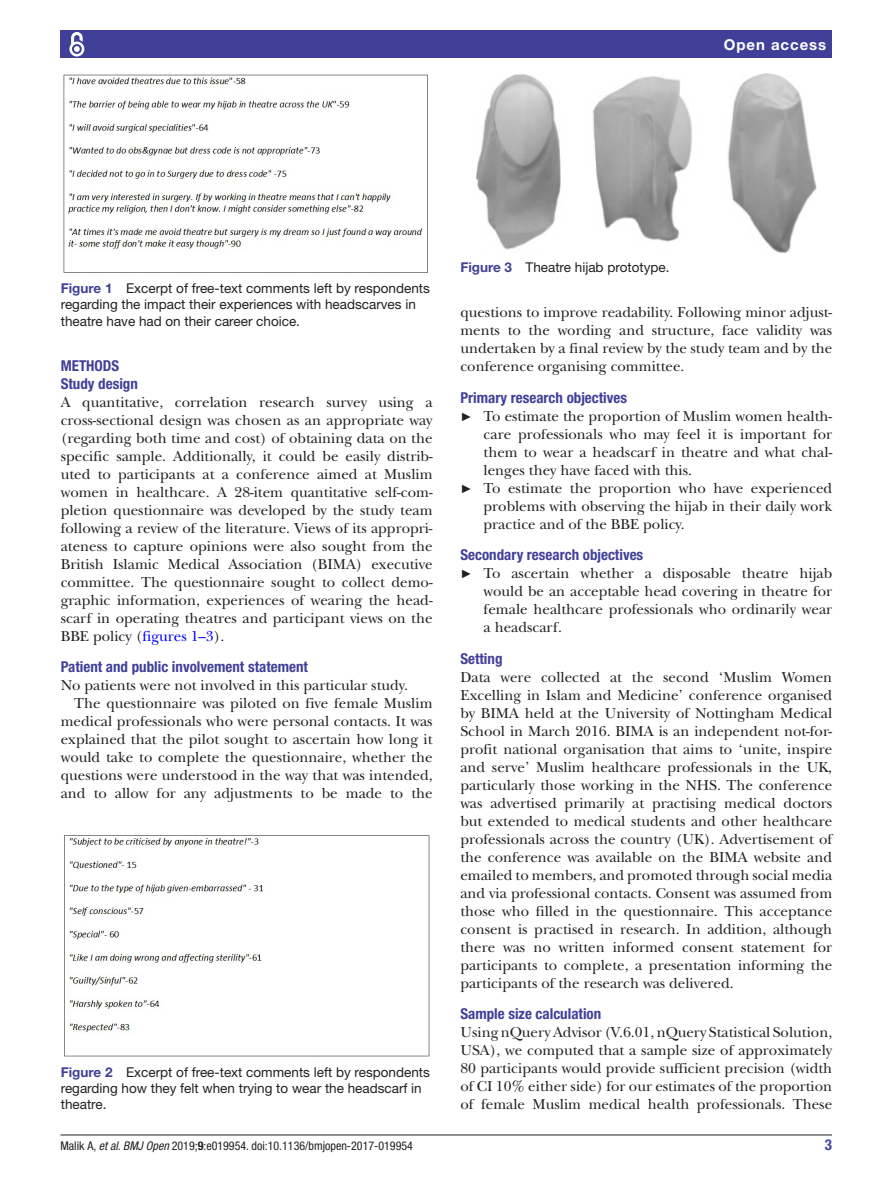
<style>
.page{position:relative;width:893px;height:1191px;background:#fff}
.page>*{position:absolute;margin:0;border:0;box-sizing:border-box;transform-origin:0 0}
.t1{font:15px/18px "New Baskerville";color:#231f20;text-align:justify}
.t2{font:700 condensed 15px/18px "Helvetica Neue LT Std";color:#414099}
.t3{font:700 15px "Helvetica Neue LT Std";letter-spacing:.065em;color:#fff}
.t4{font:13.5px/16.2px "Helvetica Neue LT Std";color:#231f20}
.t5{font:condensed 12px "Helvetica Neue LT Std";color:#231f20}
.s1{font-weight:700;color:#414099}
.s2{color:#00f}
.s3{font-family:"Arial";font-size:12px}
.s4{font-style:italic}
.s5{font-weight:700}
</style>
<div class="page">
<hr style="left:61px;top:1134px;width:771px;height:1px;background:#231f20">
<div style="left:61px;top:31px;width:771px;height:27px;background:#414099"></div>
<svg style="left:69px;top:32px;width:16px;height:25px"></svg>
<img style="left:63px;top:74px;width:365px;height:199px">
<img style="left:64px;top:834px;width:366px;height:223px">
<img style="left:476px;top:73px;width:340px;height:180px">
<p class="t3" style="left:724px;top:35px;width:104px">Open access</p>
<p class="t4" style="left:61px;top:280px;width:371px"><span class="s1">Figure 1</span> Excerpt of free-text comments left by respondents regarding the impact their experiences with headscarves in theatre have had on their career choice.</p>
<p class="t2" style="left:61px;top:356px;width:79px">Methods<br>Study design</p>
<p class="t1" style="left:61px;top:393px;width:373px">A quantitative, correlation research survey using a cross-sectional design was chosen as an appropriate way (regarding both time and cost) of obtaining data on the specific sample. Additionally, it could be easily distrib&shy;uted to participants at a conference aimed at Muslim women in healthcare. A 28-item quantitative self-com&shy;pletion questionnaire was developed by the study team following a review of the literature. Views of its appropri&shy;ateness to capture opinions were also sought from the British Islamic Medical Association (BIMA) executive committee. The questionnaire sought to collect demo&shy;graphic information, experiences of wearing the head&shy;scarf in operating theatres and participant views on the BBE policy (<span class="s2">figures 1–3</span>).</p>
<p class="t2" style="left:61px;top:657px;width:249px">Patient and public involvement statement</p>
<p class="t1" style="left:61px;top:676px;width:349px">No patients were not involved in this particular study.</p>
<p class="t1" style="left:74px;top:694px;width:360px">The questionnaire was piloted on five female Muslim</p>
<p class="t1" style="left:61px;top:712px;width:373px">medical professionals who were personal contacts. It was</p>
<p class="t1" style="left:61px;top:730px;width:373px">explained that the pilot sought to ascertain how long it</p>
<p class="t1" style="left:61px;top:748px;width:373px">would take to complete the questionnaire, whether the</p>
<p class="t1" style="left:61px;top:766px;width:373px">questions were understood in the way that was intended,</p>
<p class="t1" style="left:61px;top:784px;width:373px">and to allow for any adjustments to be made to the</p>
<p class="t4" style="left:61px;top:1063px;width:371px"><span class="s1">Figure 2</span> Excerpt of free-text comments left by respondents regarding how they felt when trying to wear the headscarf in theatre.</p>
<p class="t4" style="left:460px;top:259px;width:211px"><span class="s1">Figure 3</span> Theatre hijab prototype.</p>
<p class="t1" style="left:460px;top:303px;width:373px">questions to improve readability. Following minor adjust&shy;ments to the wording and structure, face validity was undertaken by a final review by the study team and by the conference organising committee.</p>
<p class="t2" style="left:460px;top:388px;width:168px">Primary research objectives</p>
<p class="t1" style="left:460px;top:407px;width:373px"><span class="s3">►</span> To estimate the proportion of Muslim women health-</p>
<p class="t1" style="left:484px;top:425px;width:350px">care professionals who may feel it is important for</p>
<p class="t1" style="left:484px;top:443px;width:350px">them to wear a headscarf in theatre and what chal-</p>
<p class="t1" style="left:484px;top:461px;width:210px">lenges they have faced with this.</p>
<p class="t1" style="left:460px;top:479px;width:373px"><span class="s3">►</span> To estimate the proportion who have experienced</p>
<p class="t1" style="left:484px;top:497px;width:350px">problems with observing the hijab in their daily work</p>
<p class="t1" style="left:484px;top:515px;width:203px">practice and of the BBE policy.</p>
<p class="t2" style="left:460px;top:545px;width:184px">Secondary research objectives</p>
<p class="t1" style="left:484px;top:564px;width:350px;text-indent:-23px"><span class="s3">►</span> To ascertain whether a disposable theatre hijab would be an acceptable head covering in theatre for female healthcare professionals who ordinarily wear a headscarf.</p>
<p class="t2" style="left:460px;top:649px;width:44px">Setting</p>
<p class="t1" style="left:460px;top:668px;width:373px">Data were collected at the second ‘Muslim Women Excelling in Islam and Medicine’ conference organised by BIMA held at the University of Nottingham Medical School in March 2016. BIMA is an independent not-for&shy;profit national organisation that aims to ‘unite, inspire and serve’ Muslim healthcare professionals in the UK, particularly those working in the NHS. The conference was advertised primarily at practising medical doctors but extended to medical students and other healthcare professionals across the country (UK). Advertisement of the conference was available on the BIMA website and emailed to members, and promoted through social media and via professional contacts. Consent was assumed from those who filled in the questionnaire. This acceptance consent is practised in research. In addition, although there was no written informed consent statement for participants to complete, a presentation informing the participants of the research was delivered.</p>
<p class="t2" style="left:460px;top:1004px;width:142px">Sample size calculation</p>
<p class="t1" style="left:460px;top:1023px;width:373px">Using nQuery Advisor (V.6.01, nQuery Statistical Solution, USA), we computed that a sample size of approximately 80 participants would provide sufficient precision (width of CI 10% either side) for our estimates of the proportion of female Muslim medical health professionals. These</p>
<p class="t5" style="left:61px;top:1138px;width:354px">Malik A, <span class="s4">et al</span>. <span class="s4">BMJ Open</span> 2019;<span class="s5">9</span>:e019954. doi:10.1136/bmjopen-2017-019954</p>
<p class="t2" style="left:825px;top:1135px;width:9px">3</p>
</div>
